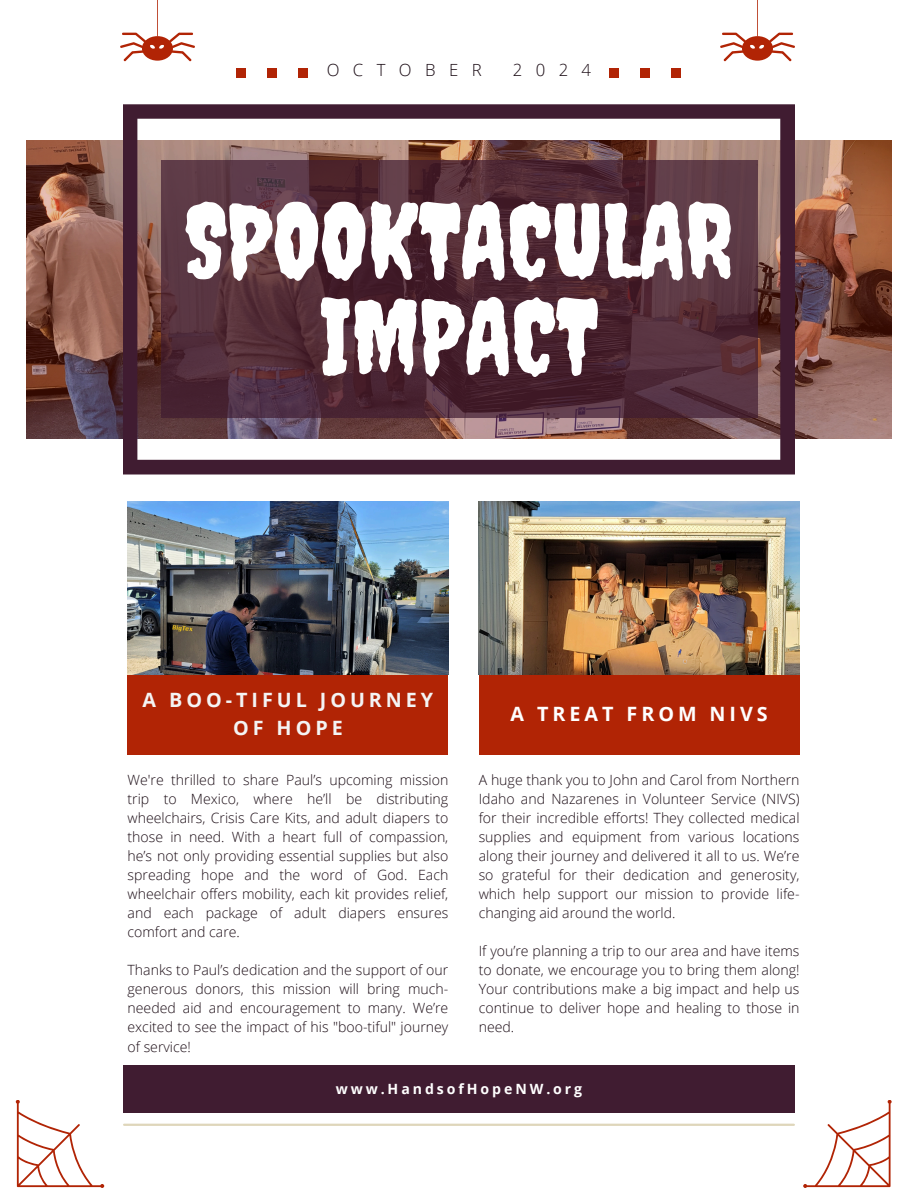
<style>
.page{position:relative;width:918px;height:1188px;background:#fff}
.page>*{position:absolute;margin:0;border:0;box-sizing:border-box;transform-origin:0 0}
.t1{font:103.65px/95.7px "Creepster";color:#fff;text-align:center}
.t2{font:700 19.8px/27.5px "Open Sans";letter-spacing:.2em;color:#f4f4f4;text-align:center}
.t3{font:700 19.8px "Open Sans";letter-spacing:.2em;color:#fff}
.t4{font:300 16.8px "Open Sans";letter-spacing:.8em;color:#1b0c15}
.t5{font:300 14.1px/19px "Open Sans";color:#1b0c15;text-align:justify}
.t6{font:700 14.1px "Open Sans";letter-spacing:.21em;color:#fff}
</style>
<div class="page">
<img style="left:128px;top:502px;width:320px;height:173px">
<svg style="left:26px;top:140px;width:866px;height:299px;background:#88594d"></svg>
<svg style="left:123px;top:104px;width:672px;height:371px"></svg>
<img style="left:479px;top:502px;width:320px;height:173px">
<div style="left:128px;top:675px;width:320px;height:79px;background:#b12405"></div>
<div style="left:479px;top:675px;width:320px;height:79px;background:#b12405"></div>
<div style="left:298px;top:68px;width:9px;height:9px;background:#b12405"></div>
<div style="left:267px;top:68px;width:10px;height:9px;background:#b12405"></div>
<div style="left:237px;top:68px;width:9px;height:9px;background:#b12405"></div>
<div style="left:671px;top:68px;width:10px;height:9px;background:#b12405"></div>
<div style="left:640px;top:68px;width:10px;height:9px;background:#b12405"></div>
<div style="left:610px;top:68px;width:9px;height:9px;background:#b12405"></div>
<svg style="left:161px;top:161px;width:596px;height:257px;background:#512b37"></svg>
<hr style="left:124px;top:1124px;width:670px;height:2px;background:#dfd6ba">
<svg style="left:120px;top:0;width:75px;height:61px"></svg>
<svg style="left:720px;top:0;width:75px;height:61px"></svg>
<svg style="left:16px;top:1100px;width:88px;height:88px"></svg>
<svg style="left:803px;top:1100px;width:89px;height:88px"></svg>
<div style="left:123px;top:1065px;width:672px;height:48px;background:#401c31"></div>
<p class="t4" style="left:327px;top:58px;width:156px">OCTOBER</p>
<p class="t4" style="left:513px;top:58px;width:80px">2024</p>
<p class="t1" style="left:185px;top:192px;width:550px">SPOOKTACULAR<br>IMPACT</p>
<p class="t2" style="left:143px;top:686px;width:292px">A BOO-TIFUL JOURNEY<br>OF HOPE</p>
<h3 class="t5" style="left:128px;top:770px;width:322px">We're thrilled to share Paul’s upcoming mission trip to Mexico, where he’ll be distributing wheelchairs, Crisis Care Kits, and adult diapers to those in need. With a heart full of compassion, he’s not only providing essential supplies but also spreading hope and the word of God. Each wheelchair offers mobility, each kit provides relief, and each package of adult diapers ensures comfort and care.</h3>
<h1 class="t5" style="left:128px;top:960px;width:322px">Thanks to Paul’s dedication and the support of our generous donors, this mission will bring much&shy;needed aid and encouragement to many. We’re excited to see the impact of his "boo-tiful" journey of service!</h1>
<p class="t3" style="left:510px;top:700px;width:259px">A TREAT FROM NIVS</p>
<h2 class="t5" style="left:479px;top:770px;width:322px">A huge thank you to John and Carol from Northern Idaho and Nazarenes in Volunteer Service (NIVS) for their incredible efforts! They collected medical supplies and equipment from various locations along their journey and delivered it all to us. We’re so grateful for their dedication and generosity, which help support our mission to provide life&shy;changing aid around the world.</h2>
<h2 class="t5" style="left:479px;top:941px;width:322px">If you’re planning a trip to our area and have items to donate, we encourage you to bring them along!<br>Your contributions make a big impact and help us continue to deliver hope and healing to those in need.</h2>
<p class="t6" style="left:336px;top:1079px;width:248px">www.HandsofHopeNW.org</p>
</div>
